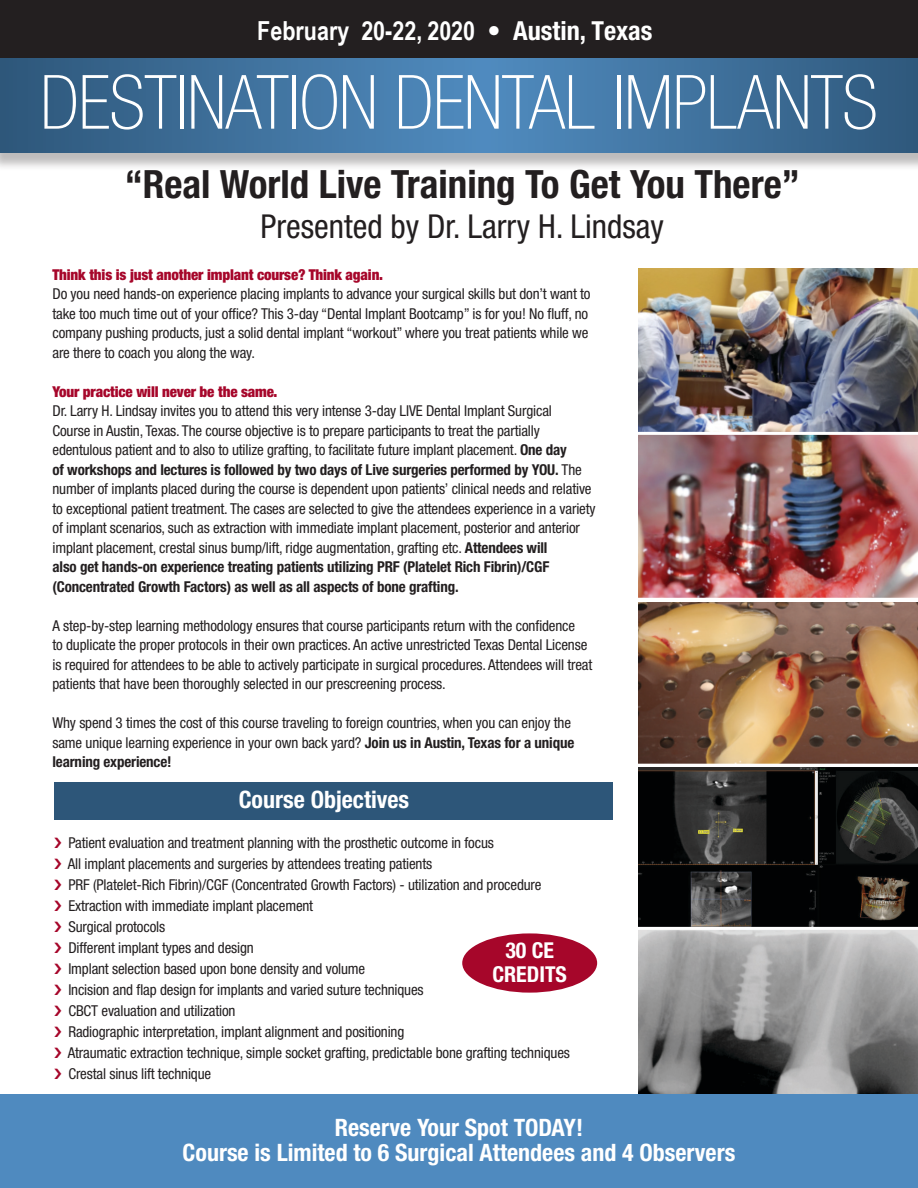
<style>
.page{position:relative;width:918px;height:1188px;background:#fff}
.page>*{position:absolute;margin:0;border:0;box-sizing:border-box;transform-origin:0 0}
.t1{font:100 condensed 75px "Helvetica Neue LT Std";letter-spacing:-.01em;color:#fff}
.t2{font:700 condensed 39px "Helvetica Neue LT Std";color:#231f20}
.t3{font:condensed 33px "Helvetica Neue LT Std";color:#231f20}
.t4{font:700 26.25px "Arial Narrow";color:#fff}
.t5{font:700 condensed 24px "Helvetica Neue LT Std";color:#fff}
.t6{font:700 condensed 21.9px "Helvetica Neue LT Std";color:#fff}
.t7{font:condensed 15px/19.5px "Helvetica Neue LT Std";letter-spacing:-.01em;color:#231f20}
.t8{font:900 condensed 15px "Helvetica Neue LT Std";letter-spacing:-.01em;color:#a6062a}
.s1{font-family:"Helvetica Neue LT Std";font-stretch:condensed}
.s2{font-weight:900;color:#a6062a}
.s3{font-weight:700}
</style>
<div class="page">
<div style="left:54px;top:782px;width:558px;height:38px;background:#2d5679"></div>
<div style="left:0;top:59px;width:918px;height:113px;background:#231f20;opacity:.3"></div>
<svg style="left:0;top:58px;width:918px;height:95px;background:#3f719d"></svg>
<div style="left:0;top:0;width:918px;height:58px;background:#231f20"></div>
<img style="left:638px;top:269px;width:280px;height:329px">
<img style="left:638px;top:602px;width:280px;height:162px">
<img style="left:638px;top:768px;width:280px;height:326px">
<hr style="left:591px;top:432px;width:327px;height:3px;background:#fff">
<hr style="left:591px;top:927px;width:327px;height:3px;background:#fff">
<div style="left:0;top:1094px;width:918px;height:94px;background:#4f8abf"></div>
<div style="left:462px;top:933px;width:135px;height:60px;background:#a6062a;border-radius:50%"></div>
<p class="t4" style="left:257px;top:11px;width:397px">February 20-22, 2020 <span class="s1">• Austin, Texas</span></p>
<p class="t1" style="left:40px;top:60px;width:840px">DESTINATION DENTAL IMPLANTS</p>
<p class="t2" style="left:125px;top:161px;width:677px">“Real World Live Training To Get You There”</p>
<p class="t3" style="left:261px;top:207px;width:405px">Presented by Dr. Larry H. Lindsay</p>
<p class="t7" style="left:52px;top:265px;width:540px"><span class="s2">Think this is just another implant course? Think again.<br></span>Do you need hands-on experience placing implants to advance your surgical skills but don’t want to take too much time out of your office? This 3-day “Dental Implant Bootcamp” is for you! No fluff, no company pushing products, just a solid dental implant “workout” where you treat patients while we are there to coach you along the way.</p>
<p class="t8" style="left:52px;top:382px;width:226px">Your practice will never be the same.</p>
<p class="t7" style="left:52px;top:401px;width:545px">Dr. Larry H. Lindsay invites you to attend this very intense 3-day LIVE Dental Implant Surgical<br>Course in Austin, Texas. The course objective is to prepare participants to treat the partially edentulous patient and to also to utilize grafting, to facilitate future implant placement. <span class="s3">One day<br>of workshops and lectures is followed by two days of Live surgeries performed by YOU.</span> The number of implants placed during the course is dependent upon patients’ clinical needs and relative to exceptional patient treatment. The cases are selected to give the attendees experience in a variety of implant scenarios, such as extraction with immediate implant placement, posterior and anterior implant placement, crestal sinus bump/lift, ridge augmentation, grafting etc. <span class="s3">Attendees will<br>also get hands-on experience treating patients utilizing PRF (Platelet Rich Fibrin)/CGF (Concentrated Growth Factors) as well as all aspects of bone grafting.</span></p>
<p class="t7" style="left:52px;top:616px;width:541px">A step-by-step learning methodology ensures that course participants return with the confidence<br>to duplicate the proper protocols in their own practices. An active unrestricted Texas Dental License is required for attendees to be able to actively participate in surgical procedures. Attendees will treat patients that have been thoroughly selected in our prescreening process.</p>
<p class="t7" style="left:52px;top:713px;width:523px">Why spend 3 times the cost of this course traveling to foreign countries, when you can enjoy the same unique learning experience in your own back yard? <span class="s3">Join us in Austin, Texas for a unique learning experience!</span></p>
<p class="t5" style="left:239px;top:785px;width:172px">Course Objectives</p>
<p class="t7" style="left:68px;top:833px;width:427px">Patient evaluation and treatment planning with the prosthetic outcome in focus</p>
<p class="t7" style="left:68px;top:854px;width:366px">All implant placements and surgeries by attendees treating patients</p>
<p class="t7" style="left:68px;top:875px;width:475px">PRF (Platelet-Rich Fibrin)/CGF (Concentrated Growth Factors) - utilization and procedure</p>
<p class="t7" style="left:68px;top:896px;width:246px">Extraction with immediate implant placement</p>
<p class="t7" style="left:68px;top:917px;width:98px">Surgical protocols</p>
<p class="t7" style="left:68px;top:938px;width:187px">Different implant types and design</p>
<p class="t7" style="left:68px;top:959px;width:298px">Implant selection based upon bone density and volume</p>
<p class="t7" style="left:68px;top:980px;width:357px">Incision and flap design for implants and varied suture techniques</p>
<p class="t7" style="left:68px;top:1001px;width:169px">CBCT evaluation and utilization</p>
<p class="t7" style="left:68px;top:1022px;width:338px">Radiographic interpretation, implant alignment and positioning</p>
<p class="t7" style="left:68px;top:1043px;width:504px">Atraumatic extraction technique, simple socket grafting, predictable bone grafting techniques</p>
<p class="t7" style="left:68px;top:1064px;width:144px">Crestal sinus lift technique</p>
<p class="t6" style="left:505px;top:937px;width:50px">30 CE</p>
<p class="t6" style="left:492px;top:961px;width:76px">CREDITS</p>
<p class="t5" style="left:335px;top:1113px;width:250px">Reserve Your Spot TODAY!</p>
<p class="t5" style="left:183px;top:1138px;width:554px">Course is Limited to 6 Surgical Attendees and 4 Observers</p>
</div>
